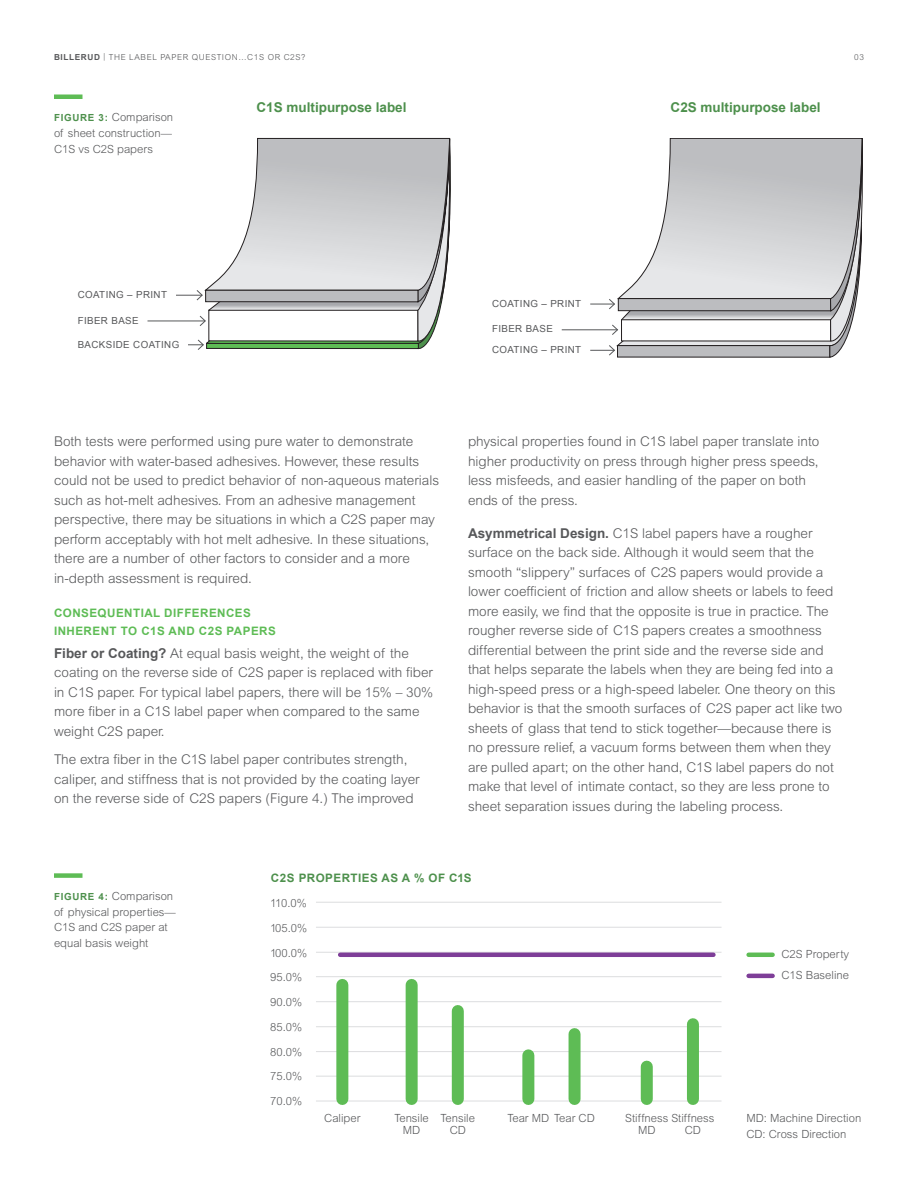
<style>
.page{position:relative;width:918px;height:1188px;background:#fff}
.page>*{position:absolute;margin:0;border:0;box-sizing:border-box;transform-origin:0 0}
.Body_9_13{font:300 13.5px/19.5px "Arial MT Std";color:#57585a}
.Body_9_13-2{font:700 13.5px "Arial";color:#4d904c}
.Body_Subhead_7_75_14{font:700 11.7px/18px "Arial";letter-spacing:.04em;color:#5ebc55}
.Body_Subhead_7_75_14-2{font:700 11.7px "Arial";letter-spacing:.04em;color:#4d904c}
.t1{font:300 11.25px/15.8px "Arial MT Std";color:#57585a}
.t2{font:9.75px "Arial";letter-spacing:.04em;color:#57585a}
.t3{font:300 8.25px "Arial MT Std";letter-spacing:.075em;color:#57585a}
.s1{font-family:"Arial";font-weight:700}
.s2{font-family:"Arial";font-weight:700;font-size:9.75px;color:#4d904c}
</style>
<div class="page">
<div style="left:54px;top:94px;width:28px;height:5px;background:#5ebc55"></div>
<div style="left:54px;top:873px;width:28px;height:5px;background:#5ebc55"></div>
<hr style="left:148px;top:321px;width:57px;height:1px;background:#57585a">
<hr style="left:562px;top:329px;width:56px;height:1px;background:#57585a">
<svg style="left:590px;top:138px;width:273px;height:219px"></svg>
<svg style="left:176px;top:138px;width:275px;height:212px"></svg>
<hr style="left:316px;top:902px;width:406px;height:1px;background:#dcdddf">
<hr style="left:316px;top:927px;width:406px;height:1px;background:#dcdddf">
<hr style="left:316px;top:952px;width:406px;height:1px;background:#dcdddf">
<hr style="left:316px;top:976px;width:406px;height:1px;background:#dcdddf">
<hr style="left:316px;top:1001px;width:406px;height:1px;background:#dcdddf">
<hr style="left:316px;top:1026px;width:406px;height:1px;background:#dcdddf">
<hr style="left:316px;top:1051px;width:406px;height:1px;background:#dcdddf">
<hr style="left:316px;top:1076px;width:406px;height:1px;background:#dcdddf">
<hr style="left:316px;top:1101px;width:406px;height:1px;background:#dcdddf">
<div style="left:336px;top:985px;width:12px;height:114px;background:#5ebc55"></div>
<div style="left:406px;top:985px;width:12px;height:114px;background:#5ebc55"></div>
<div style="left:522px;top:1055px;width:12px;height:44px;background:#5ebc55"></div>
<div style="left:641px;top:1067px;width:12px;height:32px;background:#5ebc55"></div>
<div style="left:452px;top:1011px;width:12px;height:88px;background:#5ebc55"></div>
<div style="left:569px;top:1034px;width:12px;height:65px;background:#5ebc55"></div>
<div style="left:687px;top:1024px;width:12px;height:75px;background:#5ebc55"></div>
<hr style="left:340px;top:953px;width:373px;height:4px;background:#7e3e98">
<hr style="left:749px;top:953px;width:24px;height:4px;background:#5ebc55">
<hr style="left:749px;top:974px;width:24px;height:4px;background:#7e3e98">
<p class="t3" style="left:54px;top:52px;width:253px"><span class="s1">BILLERUD</span> | THE LABEL PAPER QUESTION…C1S OR C2S?</p>
<p class="t3" style="left:854px;top:52px;width:11px">03</p>
<p class="t1" style="left:54px;top:109px;width:121px;text-align:justify"><span class="s2">FIGURE 3:</span> Comparison of sheet construction— C1S vs C2S papers</p>
<p class="t2" style="left:78px;top:288px;width:91px">COATING – PRINT</p>
<p class="t2" style="left:78px;top:314px;width:62px">FIBER BASE</p>
<p class="t2" style="left:78px;top:339px;width:103px">BACKSIDE COATING</p>
<p class="Body_9_13-2" style="left:256px;top:99px;width:152px">C1S multipurpose label</p>
<p class="Body_9_13-2" style="left:671px;top:99px;width:152px">C2S multipurpose label</p>
<p class="t2" style="left:492px;top:297px;width:91px">COATING – PRINT</p>
<p class="t2" style="left:492px;top:343px;width:91px">COATING – PRINT</p>
<p class="t2" style="left:492px;top:323px;width:62px">FIBER BASE</p>
<p class="Body_9_13" style="left:54px;top:431px;width:387px">Both tests were performed using pure water to demonstrate behavior with water-based adhesives. However, these results could not be used to predict behavior of non-aqueous materials such as hot-melt adhesives. From an adhesive management perspective, there may be situations in which a C2S paper may perform acceptably with hot melt adhesive. In these situations, there are a number of other factors to consider and a more in-depth assessment is required.</p>
<p class="Body_Subhead_7_75_14" style="left:54px;top:604px;width:223px">CONSEQUENTIAL DIFFERENCES<br>INHERENT TO C1S AND C2S PAPERS</p>
<p class="Body_9_13" style="left:54px;top:643px;width:381px"><span class="s1">Fiber or Coating?</span> At equal basis weight, the weight of the coating on the reverse side of C2S paper is replaced with fiber in C1S paper. For typical label papers, there will be 15% – 30% more fiber in a C1S label paper when compared to the same weight C2S paper.</p>
<p class="Body_9_13" style="left:54px;top:749px;width:367px">The extra fiber in the C1S label paper contributes strength, caliper, and stiffness that is not provided by the coating layer on the reverse side of C2S papers (Figure 4.) The improved</p>
<p class="Body_9_13" style="left:468px;top:431px;width:353px">physical properties found in C1S label paper translate into higher productivity on press through higher press speeds, less misfeeds, and easier handling of the paper on both ends of the press.</p>
<p class="Body_9_13" style="left:468px;top:523px;width:376px"><span class="s1">Asymmetrical Design.</span> C1S label papers have a rougher surface on the back side. Although it would seem that the smooth “slippery” surfaces of C2S papers would provide a lower coefficient of friction and allow sheets or labels to feed more easily, we find that the opposite is true in practice. The rougher reverse side of C1S papers creates a smoothness differential between the print side and the reverse side and that helps separate the labels when they are being fed into a high-speed press or a high-speed labeler. One theory on this behavior is that the smooth surfaces of C2S paper act like two sheets of glass that tend to stick together—because there is no pressure relief, a vacuum forms between them when they are pulled apart; on the other hand, C1S label papers do not make that level of intimate contact, so they are less prone to sheet separation issues during the labeling process.</p>
<p class="t1" style="left:54px;top:888px;width:123px"><span class="s2">FIGURE 4:</span> Comparison of physical properties—<br>C1S and C2S paper at equal basis weight</p>
<p class="Body_Subhead_7_75_14-2" style="left:271px;top:870px;width:202px">C2S PROPERTIES AS A % OF C1S</p>
<p class="t1" style="left:270px;top:895px;width:38px">110.0%</p>
<p class="t1" style="left:270px;top:920px;width:39px">105.0%</p>
<p class="t1" style="left:270px;top:945px;width:39px">100.0%</p>
<p class="t1" style="left:270px;top:969px;width:33px">95.0%</p>
<p class="t1" style="left:270px;top:994px;width:33px">90.0%</p>
<p class="t1" style="left:270px;top:1019px;width:33px">85.0%</p>
<p class="t1" style="left:270px;top:1044px;width:33px">80.0%</p>
<p class="t1" style="left:270px;top:1069px;width:33px">75.0%</p>
<p class="t1" style="left:270px;top:1093px;width:33px">70.0%</p>
<p class="t1" style="left:324px;top:1110px;width:38px">Caliper</p>
<p class="t1" style="left:394px;top:1112px;width:36px;line-height:12px;text-align:center">Tensile<br>MD</p>
<p class="t1" style="left:507px;top:1110px;width:89px">Tear MD Tear CD</p>
<p class="t1" style="left:638px;top:1112px;width:78px;line-height:12px;text-indent:-13px">Stiffness Stiffness<br>MD</p>
<p class="t1" style="left:441px;top:1112px;width:36px;line-height:12px;text-align:center">Tensile<br>CD</p>
<p class="t1" style="left:685px;top:1122px;width:18px">CD</p>
<p class="t1" style="left:782px;top:946px;width:69px">C2S Property</p>
<p class="t1" style="left:782px;top:967px;width:69px">C1S Baseline</p>
<p class="t1" style="left:746px;top:1110px;width:116px">MD: Machine Direction<br>CD: Cross Direction</p>
</div>
